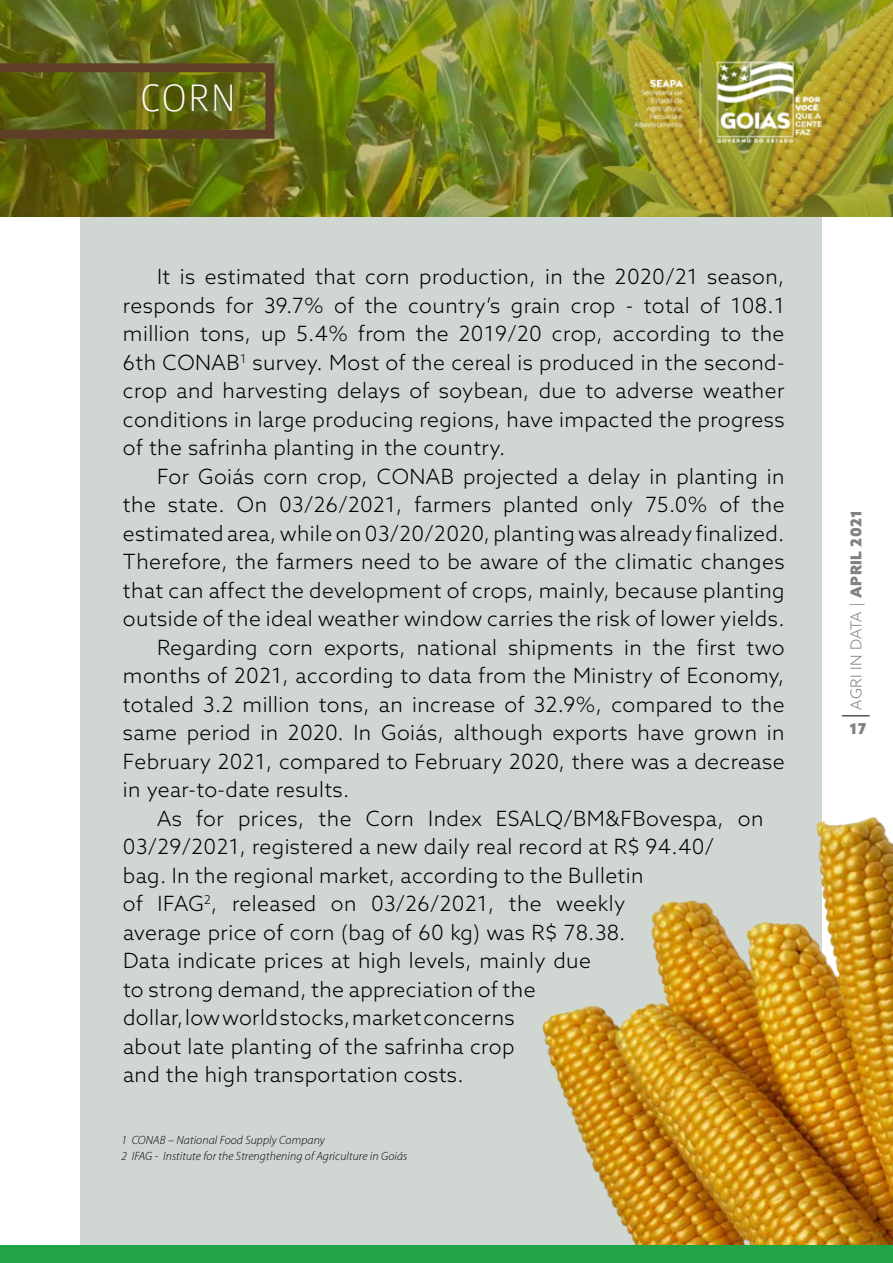
<style>
.page{position:relative;width:893px;height:1263px;background:#fff}
.page>*{position:absolute;margin:0;border:0;box-sizing:border-box;transform-origin:0 0}
.t1{font:100 40.95px "Colaborate";color:#fff;scale:.95 1}
.t2{font:300 21px/28.5px "Azo Sans";letter-spacing:.02em;color:#000;text-align:justify}
.t3{font:300 15px "Azo Sans";color:#808285}
.t4{font:900 15px "Azo Sans";color:#808285}
.t5{font:italic 300 12px/15.6px "Myriad Pro";letter-spacing:.01em;color:#000}
.s1{font-weight:900}
</style>
<div class="page">
<div style="left:80px;top:196px;width:742px;height:1049px;background:#d0d6d2"></div>
<img style="left:0;top:0;width:893px;height:217px">
<svg style="left:0;top:63px;width:274px;height:76px;background:#5d5a18"></svg>
<img style="left:542px;top:817px;width:351px;height:428px">
<div style="left:0;top:1245px;width:893px;height:18px;background:#21a349"></div>
<img style="left:622px;top:43px;width:211px;height:126px">
<svg style="left:842px;top:715px;width:28px;height:1px"></svg>
<h1 class="t1" style="left:140px;top:77px;width:102px">CORN</h1>
<p class="t2" style="left:123px;top:262px;width:663px;text-indent:34px">It is estimated that corn production, in the 2020/21 season, responds for 39.7% of the country’s grain crop - total of 108.1 million tons, up 5.4% from the 2019/20 crop, according to the 6th CONAB<sup>1</sup> survey. Most of the cereal is produced in the second&shy;crop and harvesting delays of soybean, due to adverse weather conditions in large producing regions, have impacted the progress of the safrinha planting in the country.</p>
<p class="t2" style="left:157px;top:462px;width:629px">For Goiás corn crop, CONAB projected a delay in planting in</p>
<p class="t2" style="left:123px;top:490px;width:663px">the state. On 03/26/2021, farmers planted only 75.0% of the</p>
<p class="t2" style="left:123px;top:519px;width:663px">estimated area, while on 03/20/2020, planting was already finalized.</p>
<p class="t2" style="left:123px;top:547px;width:663px">Therefore, the farmers need to be aware of the climatic changes</p>
<p class="t2" style="left:123px;top:576px;width:663px">that can affect the development of crops, mainly, because planting</p>
<p class="t2" style="left:123px;top:604px;width:663px">outside of the ideal weather window carries the risk of lower yields.</p>
<p class="t2" style="left:157px;top:633px;width:629px">Regarding corn exports, national shipments in the first two</p>
<p class="t2" style="left:123px;top:661px;width:663px">months of 2021, according to data from the Ministry of Economy,</p>
<p class="t2" style="left:123px;top:690px;width:663px">totaled 3.2 million tons, an increase of 32.9%, compared to the</p>
<p class="t2" style="left:123px;top:718px;width:663px">same period in 2020. In Goiás, although exports have grown in</p>
<p class="t2" style="left:123px;top:747px;width:663px">February 2021, compared to February 2020, there was a decrease</p>
<p class="t2" style="left:123px;top:775px;width:228px">in year-to-date results.</p>
<p class="t2" style="left:157px;top:804px;width:608px">As for prices, the Corn Index ESALQ/BM&amp;FBovespa, on</p>
<p class="t2" style="left:123px;top:832px;width:593px">03/29/2021, registered a new daily real record at R$ 94.40/</p>
<p class="t2" style="left:123px;top:861px;width:522px">bag. In the regional market, according to the Bulletin</p>
<p class="t2" style="left:123px;top:889px;width:504px">of IFAG<sup>2</sup>, released on 03/26/2021, the weekly</p>
<p class="t2" style="left:123px;top:918px;width:504px">average price of corn (bag of 60 kg) was R$ 78.38.</p>
<p class="t2" style="left:123px;top:946px;width:469px">Data indicate prices at high levels, mainly due</p>
<p class="t2" style="left:123px;top:975px;width:414px">to strong demand, the appreciation of the</p>
<p class="t2" style="left:123px;top:1003px;width:393px">dollar, low world stocks, market concerns</p>
<p class="t2" style="left:123px;top:1032px;width:393px">about late planting of the safrinha crop</p>
<p class="t2" style="left:123px;top:1060px;width:342px">and the high transportation costs.</p>
<p class="t5" style="left:121px;top:1133px;width:287px">1 CONAB – National Food Supply Company<br>2 IFAG - Institute for the Strengthening of Agriculture in Goiás</p>
<p class="t3" style="left:846px;top:710px;width:201px;rotate:-90deg">AGRI IN DATA | <span class="s1">APRIL 2021</span></p>
<p class="t4" style="left:849px;top:719px;width:19px">17</p>
</div>
